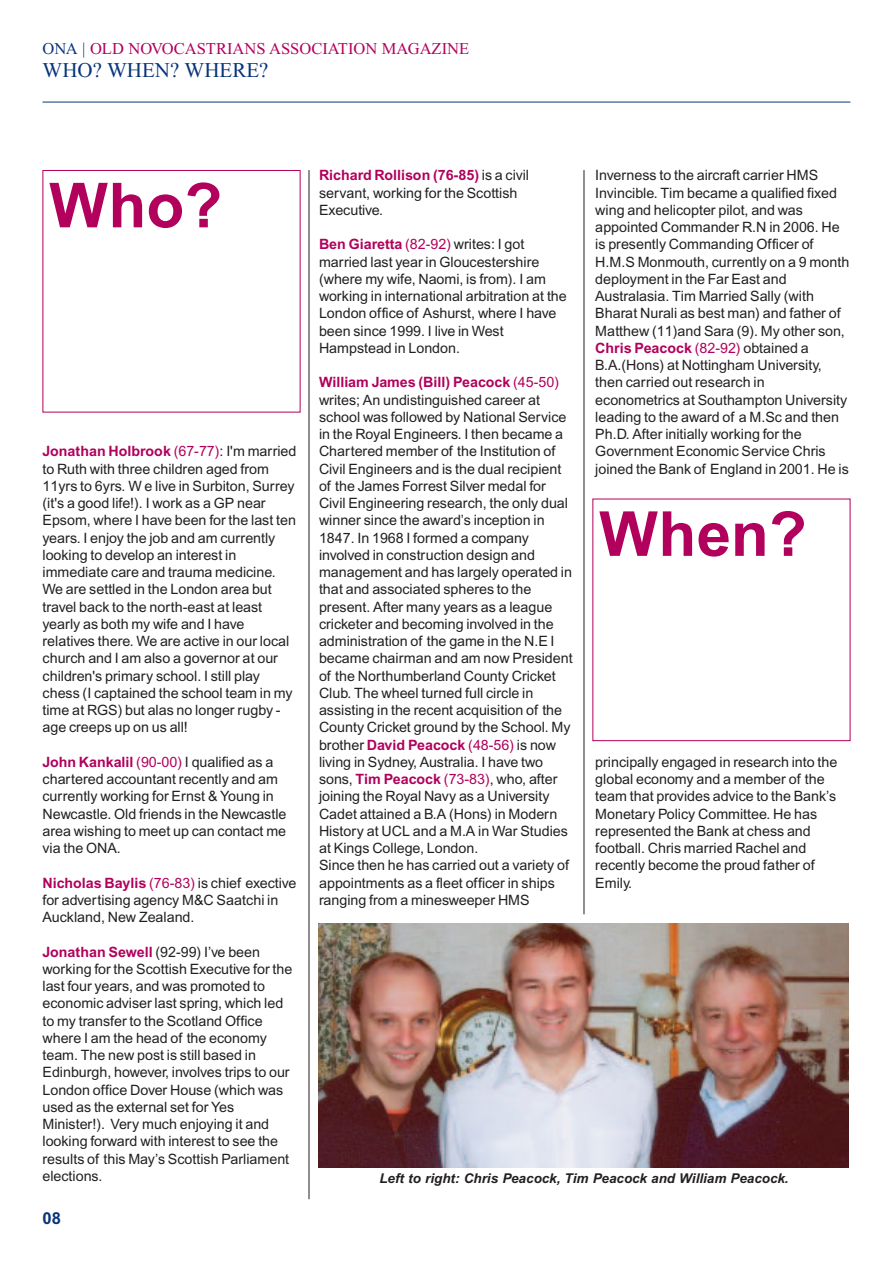
<style>
.page{position:relative;width:893px;height:1263px;background:#fff}
.page>*{position:absolute;margin:0;border:0;box-sizing:border-box;transform-origin:0 0}
.t1{font:700 62.1px "Arial";color:#b1015c}
.t2{font:21px "Times New Roman";color:#08347b}
.t3{font:16.5px "Times New Roman";color:#b1015c}
.t4{font:700 16.5px "Arial";color:#08347b}
.t5{font:14.25px/17.2px "Arial";color:#231f20}
.t6{font:italic 700 13.5px "Arial";color:#231f20}
.s1{color:#08347b}
.s2{font-weight:700;color:#b1015c}
.s3{color:#b1015c}
</style>
<div class="page">
<img style="left:318px;top:923px;width:531px;height:245px">
<hr style="left:309px;top:170px;width:1px;height:1029px;background:#231f20">
<hr style="left:584px;top:170px;width:1px;height:744px;background:#231f20">
<hr style="left:43px;top:102px;width:807px;height:1px;background:#08347b">
<p class="t3" style="left:43px;top:43px;width:428px"><span class="s1">ONA |</span> OLD NOVOCASTRIANS ASSOCIATION MAGAZINE</p>
<h2 class="t2" style="left:43px;top:62px;width:228px">WHO? WHEN? WHERE?</h2>
<h1 class="t1" style="left:49px;top:183px;width:175px">Who?</h1>
<p class="t5" style="left:43px;top:444px;width:255px"><span class="s2">Jonathan Holbrook</span> <span class="s3">(67-77)</span>: I'm married to Ruth with three children aged from 11yrs to 6yrs. W e live in Surbiton, Surrey (it's a good life!). I work as a GP near Epsom, where I have been for the last ten years. I enjoy the job and am currently looking to develop an interest in immediate care and trauma medicine.<br>We are settled in the London area but travel back to the north-east at least yearly as both my wife and I have relatives there. We are active in our local church and I am also a governor at our children's primary school. I still play chess (I captained the school team in my time at RGS) but alas no longer rugby - age creeps up on us all!</p>
<p class="t5" style="left:43px;top:754px;width:245px"><span class="s2">John Kankalil</span> <span class="s3">(90-00)</span> I qualified as a chartered accountant recently and am currently working for Ernst &amp; Young in Newcastle. Old friends in the Newcastle area wishing to meet up can contact me via the ONA.</p>
<p class="t5" style="left:43px;top:875px;width:255px"><span class="s2">Nicholas Baylis</span> <span class="s3">(76-83)</span> is chief exective for advertising agency M&amp;C Saatchi in<br>Auckland, New Zealand.</p>
<p class="t5" style="left:43px;top:944px;width:251px"><span class="s2">Jonathan Sewell</span> (92-99) I’ve been working for the Scottish Executive for the last four years, and was promoted to economic adviser last spring, which led to my transfer to the Scotland Office where I am the head of the economy team. The new post is still based in Edinburgh, however, involves trips to our London office Dover House (which was used as the external set for Yes Minister!). Very much enjoying it and looking forward with interest to see the results of this May’s Scottish Parliament elections.</p>
<p class="t4" style="left:43px;top:1212px;width:20px">08</p>
<p class="t5" style="left:319px;top:168px;width:212px"><span class="s2">Richard Rollison (76-85)</span> is a civil servant, working for the Scottish<br>Executive.</p>
<p class="t5" style="left:319px;top:237px;width:249px"><span class="s2">Ben Giaretta</span> <span class="s3">(82-92)</span> writes: I got married last year in Gloucestershire (where my wife, Naomi, is from). I am working in international arbitration at the London office of Ashurst, where I have been since 1999. I live in West Hampstead in London.</p>
<p class="t5" style="left:319px;top:375px;width:255px"><span class="s2">William James (Bill) Peacock</span> <span class="s3">(45-50) </span>writes; An undistinguished career at school was followed by National Service in the Royal Engineers. I then became a Chartered member of the Institution of Civil Engineers and is the dual recipient of the James Forrest Silver medal for Civil Engineering research, the only dual winner since the award’s inception in 1847. In 1968 I formed a company involved in construction design and management and has largely operated in that and associated spheres to the present. After many years as a league cricketer and becoming involved in the administration of the game in the N.E I became chairman and am now President of the Northumberland County Cricket Club. The wheel turned full circle in assisting in the recent acquisition of the County Cricket ground by the School. My brother <span class="s2">David Peacock</span> <span class="s3">(48-56)</span> is now living in Sydney, Australia. I have two sons, <span class="s2">Tim Peacock</span> <span class="s3">(73-83)</span>, who, after joining the Royal Navy as a University Cadet attained a B.A (Hons) in Modern History at UCL and a M.A in War Studies at Kings College, London.<br>Since then he has carried out a variety of appointments as a fleet officer in ships ranging from a minesweeper HMS</p>
<p class="t5" style="left:595px;top:168px;width:255px">Inverness to the aircraft carrier HMS Invincible. Tim became a qualified fixed wing and helicopter pilot, and was appointed Commander R.N in 2006. He is presently Commanding Officer of H.M.S Monmouth, currently on a 9 month deployment in the Far East and Australasia. Tim Married Sally (with Bharat Nurali as best man) and father of Matthew (11)and Sara (9). My other son, <span class="s2">Chris Peacock</span> <span class="s3">(82-92)</span> obtained a B.A.(Hons) at Nottingham University, then carried out research in econometrics at Southampton University leading to the award of a M.Sc and then Ph.D. After initially working for the Government Economic Service Chris joined the Bank of England in 2001. He is</p>
<h1 class="t1" style="left:599px;top:511px;width:209px">When?</h1>
<p class="t5" style="left:595px;top:754px;width:243px">principally engaged in research into the global economy and a member of the team that provides advice to the Bank’s<br>Monetary Policy Committee. He has represented the Bank at chess and football. Chris married Rachel and recently become the proud father of<br>Emily.</p>
<p class="t6" style="left:379px;top:1170px;width:411px">Left to right: Chris Peacock, Tim Peacock and William Peacock.</p>
</div>
